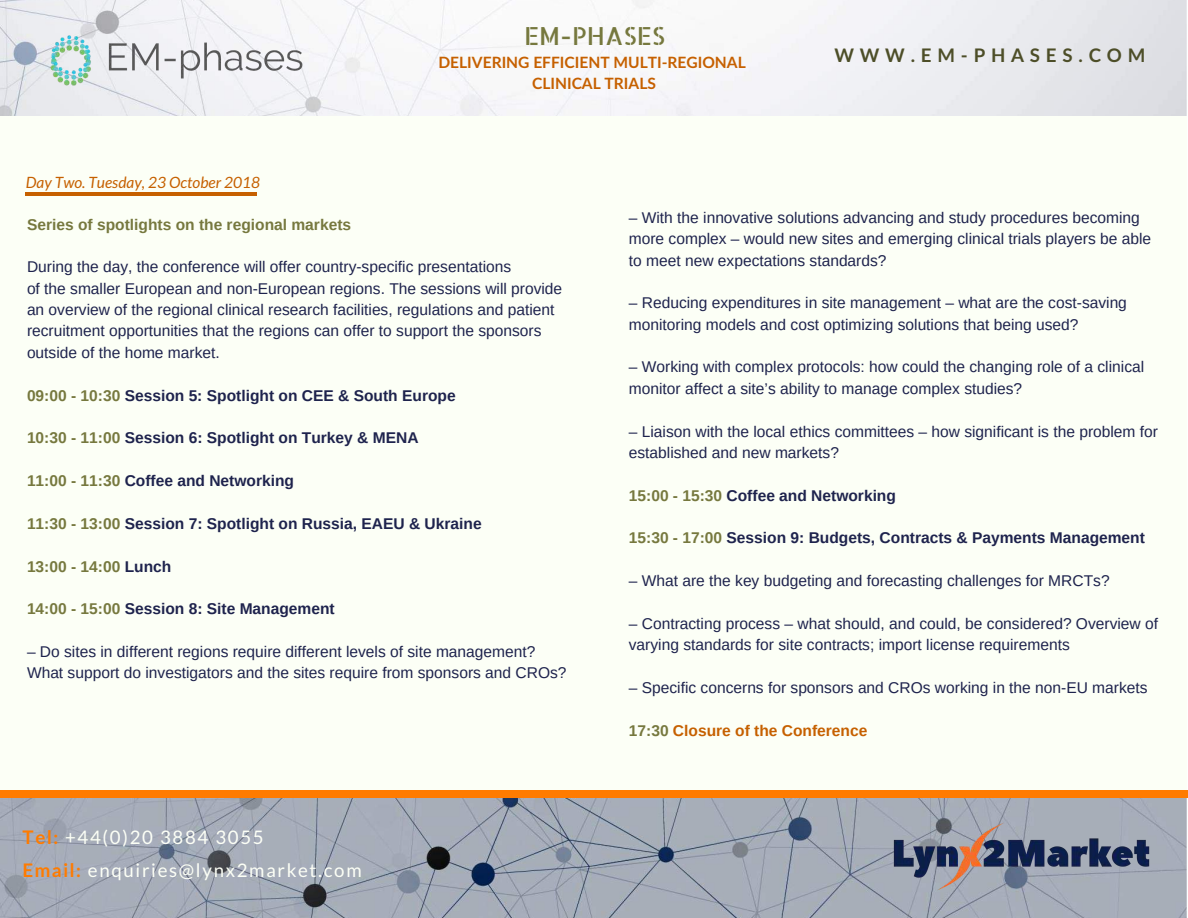
<style>
.page{position:relative;width:1188px;height:918px;background:#fff}
.page>*{position:absolute;margin:0;border:0;box-sizing:border-box;transform-origin:0 0}
.t1{font:24.9px "Allerta Stencil";color:#76783e}
.t2{font:18.75px/32.7px "Lato";letter-spacing:.09em;color:#fcfff6}
.t3{font:700 18.75px "Lato";letter-spacing:.31em;color:#4d4e28}
.t4{font:15.6px/21.3px "Arimo";color:#1e234d}
.t5{font:700 15.6px "Arimo";color:#1e234d}
.t6{font:700 15.6px "Arimo";color:#76783e}
.t7{font:700 15.6px "Lato";color:#c66000}
.t8{font:italic 15.6px "Lato";color:#c66000}
.t9{font:700 15.6px "Arimo";color:#c66000}
.s1{color:#76783e}
.s2{color:#1e234d}
.s3{font-weight:700;color:#ff7b00}
</style>
<div class="page">
<img style="left:0;top:0;width:1187px;height:918px">
<div style="left:0;top:116px;width:1187px;height:679px;background:#fcfff6"></div>
<div style="left:0;top:790px;width:42px;height:8px;background:#ff7b00"></div>
<div style="left:1170px;top:790px;width:18px;height:8px;background:#ff7b00"></div>
<div style="left:40px;top:790px;width:317px;height:8px;background:#ff7b00"></div>
<div style="left:356px;top:790px;width:317px;height:8px;background:#ff7b00"></div>
<div style="left:672px;top:790px;width:317px;height:8px;background:#ff7b00"></div>
<div style="left:988px;top:790px;width:183px;height:8px;background:#ff7b00"></div>
<img style="left:891px;top:820px;width:261px;height:72px">
<img style="left:48px;top:34px;width:257px;height:54px">
<hr style="left:25px;top:193px;width:20px;height:3px;background:#c66000">
<hr style="left:238px;top:193px;width:19px;height:3px;background:#c66000">
<hr style="left:44px;top:193px;width:132px;height:3px;background:#c66000">
<hr style="left:175px;top:193px;width:63px;height:3px;background:#c66000">
<h1 class="t1" style="left:524px;top:19px;width:143px">EM-PHASES</h1>
<p class="t8" style="left:26px;top:172px;width:236px">Day Two. Tuesday, 23 October 2018</p>
<p class="t7" style="left:438px;top:52px;width:309px">DELIVERING EFFICIENT MULTI-REGIONAL</p>
<p class="t3" style="left:835px;top:44px;width:312px">WWW.EM-PHASES.COM</p>
<p class="t7" style="left:532px;top:73px;width:125px">CLINICAL TRIALS</p>
<p class="t6" style="left:27px;top:215px;width:326px">Series of spotlights on the regional markets</p>
<p class="t4" style="left:27px;top:256px;width:537px">During the day, the conference will offer country-specific presentations<br>of the smaller European and non-European regions. The sessions will provide an overview of the regional clinical research facilities, regulations and patient recruitment opportunities that the regions can offer to support the sponsors outside of the home market.</p>
<p class="t5" style="left:27px;top:386px;width:430px"><span class="s1">09:00 - 10:30</span> Session 5: Spotlight on CEE &amp; South Europe</p>
<p class="t5" style="left:27px;top:429px;width:393px"><span class="s1">10:30 - 11:00</span> Session 6: Spotlight on Turkey &amp; MENA</p>
<p class="t5" style="left:27px;top:472px;width:269px"><span class="s1">11:00 - 11:30</span> Coffee and Networking</p>
<p class="t5" style="left:27px;top:515px;width:456px"><span class="s1">11:30 - 13:00</span> Session 7: Spotlight on Russia, EAEU &amp; Ukraine</p>
<p class="t6" style="left:27px;top:557px;width:146px">13:00 - 14:00 <span class="s2">Lunch</span></p>
<p class="t5" style="left:27px;top:600px;width:309px"><span class="s1">14:00 - 15:00</span> Session 8: Site Management</p>
<p class="t4" style="left:27px;top:641px;width:541px">– Do sites in different regions require different levels of site management?<br>What support do investigators and the sites require from sponsors and CROs?</p>
<p class="t2" style="left:22px;top:821px;width:341px"><span class="s3">Tel:</span> +44(0)20 3884 3055<br><span class="s3">Email:</span> enquiries@lynx2market.com</p>
<p class="t4" style="left:629px;top:207px;width:524px">– With the innovative solutions advancing and study procedures becoming more complex – would new sites and emerging clinical trials players be able to meet new expectations standards?</p>
<p class="t4" style="left:629px;top:292px;width:500px">– Reducing expenditures in site management – what are the cost-saving monitoring models and cost optimizing solutions that being used?</p>
<p class="t4" style="left:629px;top:356px;width:517px">– Working with complex protocols: how could the changing role of a clinical monitor affect a site’s ability to manage complex studies?</p>
<p class="t4" style="left:629px;top:420px;width:531px">– Liaison with the local ethics committees – how significant is the problem for established and new markets?</p>
<p class="t5" style="left:629px;top:487px;width:269px"><span class="s1">15:00 - 15:30</span> Coffee and Networking</p>
<p class="t5" style="left:629px;top:529px;width:518px"><span class="s1">15:30 - 17:00</span> Session 9: Budgets, Contracts &amp; Payments Management</p>
<p class="t4" style="left:629px;top:570px;width:482px">– What are the key budgeting and forecasting challenges for MRCTs?</p>
<p class="t4" style="left:629px;top:613px;width:531px">– Contracting process – what should, and could, be considered? Overview of varying standards for site contracts; import license requirements</p>
<p class="t4" style="left:629px;top:677px;width:520px">– Specific concerns for sponsors and CROs working in the non-EU markets</p>
<p class="t9" style="left:629px;top:722px;width:240px"><span class="s1">17:30</span> Closure of the Conference</p>
</div>
